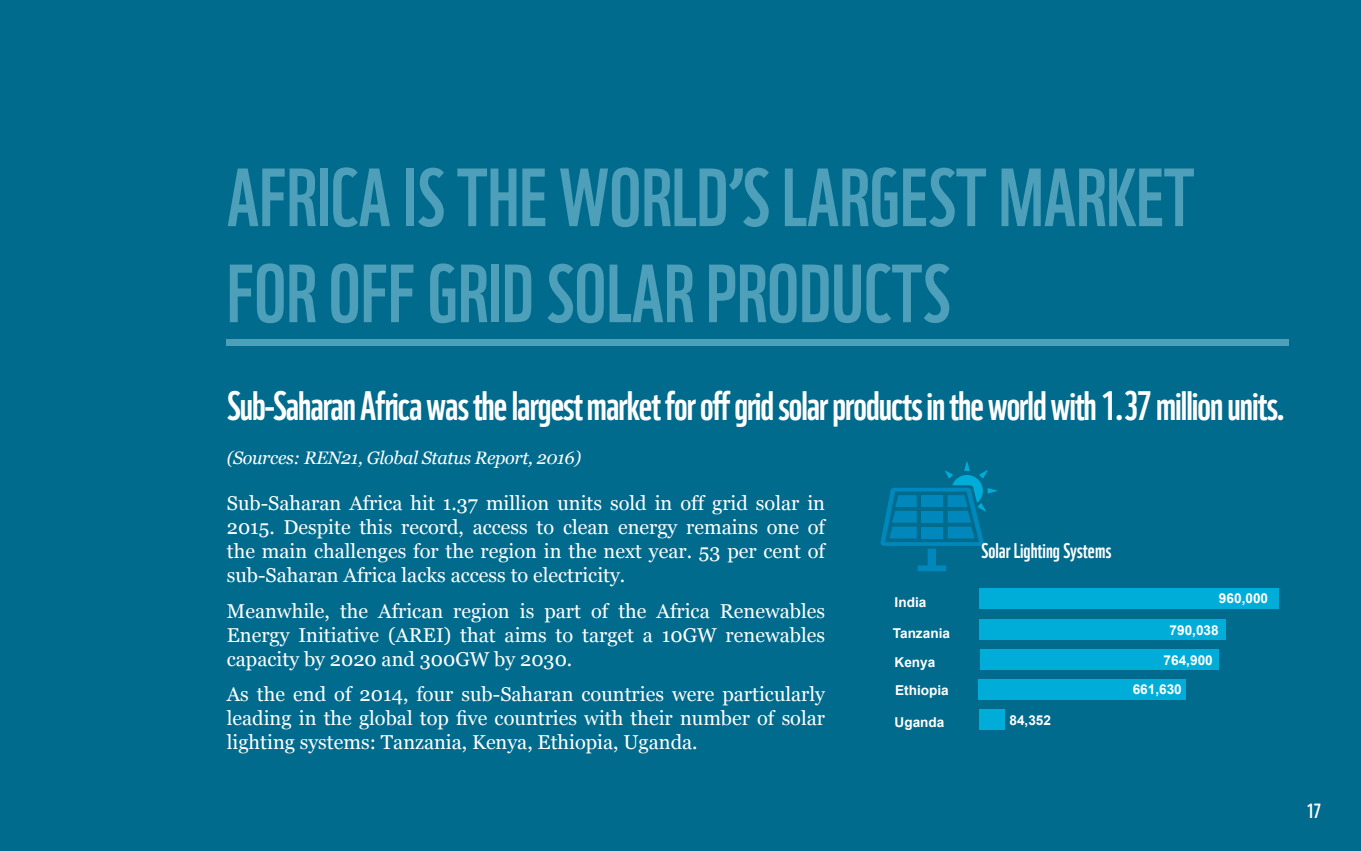
<style>
.page{position:relative;width:1361px;height:851px;background:#fff}
.page>*{position:absolute;margin:0;border:0;box-sizing:border-box;transform-origin:0 0}
.t1{font:80px/96px "WWF";color:#4e9fb9}
.t2{font:40px "WWF";letter-spacing:-.025em;color:#fff}
.t3{font:20.6px "WWF";color:#fff}
.t4{font:20px/24px "Georgia";color:#fff;text-align:justify}
.t5{font:20px "WWF";color:#fff}
.t6{font:italic 18px "Georgia";letter-spacing:-.02em;color:#fff}
.t7{font:700 13.6px/28.6px "Arial";color:#fff}
</style>
<div class="page">
<div style="left:0;top:0;width:1361px;height:850px;background:#006b8d"></div>
<div style="left:227px;top:339px;width:1062px;height:6px;background:#4e9fb9"></div>
<svg style="left:880px;top:461px;width:117px;height:110px"></svg>
<div style="left:979px;top:587px;width:300px;height:21px;background:#00add8"></div>
<div style="left:979px;top:619px;width:247px;height:21px;background:#00add8"></div>
<div style="left:979px;top:649px;width:239px;height:21px;background:#00add8"></div>
<div style="left:978px;top:678px;width:208px;height:21px;background:#00add8"></div>
<div style="left:979px;top:709px;width:25px;height:21px;background:#00add8"></div>
<h1 class="t1" style="left:227px;top:142px;width:969px">AFRICA IS THE WORLD’S LARGEST MARKET<br>FOR OFF GRID SOLAR PRODUCTS</h1>
<h2 class="t2" style="left:227px;top:374px;width:1060px">Sub-Saharan Africa was the largest market for off grid solar products in the world with 1.37 million units.</h2>
<p class="t6" style="left:227px;top:446px;width:356px">(Sources: REN21, Global Status Report, 2016)</p>
<p class="t4" style="left:227px;top:491px;width:600px">Sub-Saharan Africa hit 1.37 million units sold in off grid solar in 2015. Despite this record, access to clean energy remains one of the main challenges for the region in the next year. 53 per cent of sub-Saharan Africa lacks access to electricity.</p>
<p class="t4" style="left:227px;top:599px;width:600px">Meanwhile, the African region is part of the Africa Renewables Energy Initiative (AREI) that aims to target a 10GW renewables capacity by 2020 and 300GW by 2030.</p>
<p class="t4" style="left:227px;top:682px;width:600px">As the end of 2014, four sub-Saharan countries were particularly leading in the global top five countries with their number of solar lighting systems: Tanzania, Kenya, Ethiopia, Uganda.</p>
<p class="t7" style="left:894px;top:588px;width:33px">India</p>
<p class="t7" style="left:893px;top:619px;width:59px">Tanzania<br>Kenya<br>Ethiopia</p>
<p class="t7" style="left:894px;top:707px;width:51px">Uganda</p>
<p class="t3" style="left:981px;top:534px;width:132px">Solar Lighting Systems</p>
<p class="t7" style="left:1009px;top:706px;width:43px">84,352</p>
<p class="t7" style="left:1219px;top:584px;width:51px">960,000</p>
<p class="t7" style="left:1169px;top:616px;width:51px">790,038</p>
<p class="t7" style="left:1163px;top:645px;width:51px">764,900</p>
<p class="t7" style="left:1132px;top:675px;width:51px">661,630</p>
<p class="t5" style="left:1306px;top:795px;width:16px">17</p>
</div>
